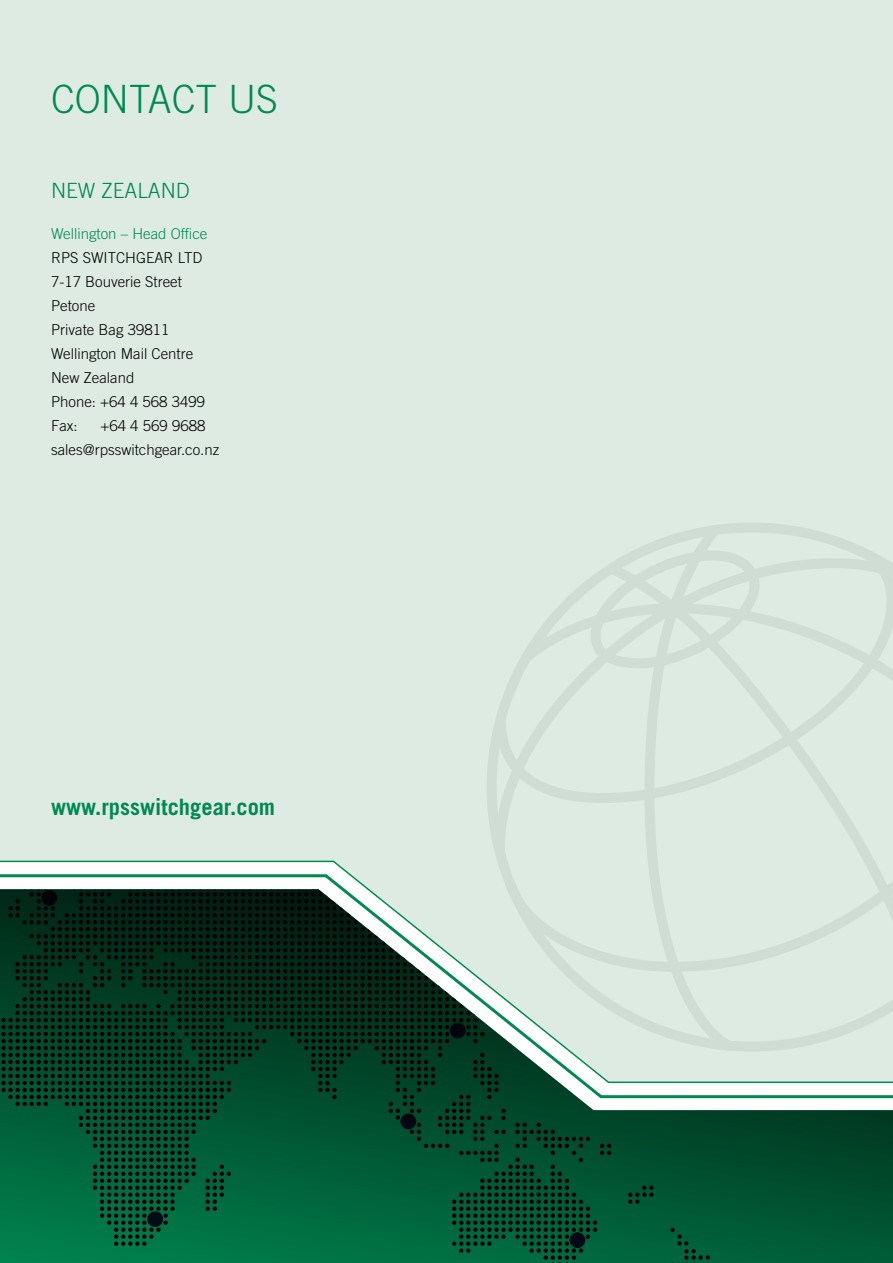
<style>
.page{position:relative;width:893px;height:1263px;background:#fff}
.page>*{position:absolute;margin:0;border:0;box-sizing:border-box;transform-origin:0 0}
.t1{font:300 39px "Trade Gothic LT Std";color:#008a52}
.t2{font:700 22.5px "Trade Gothic LT Std";color:#008a52}
.t3{font:300 21px "Trade Gothic LT Std";color:#008a52}
.t4{font:300 15px/24px "Trade Gothic LT Std";color:#000}
.t5{font:300 15px "Trade Gothic LT Std";color:#008a52}
</style>
<div class="page">
<div style="left:0;top:0;width:893px;height:873px;background:#deebe3"></div>
<svg style="left:482px;top:521px;width:411px;height:352px"></svg>
<svg style="left:0;top:1100px;width:893px;height:163px"></svg>
<svg style="left:0;top:873px;width:893px;height:227px"></svg>
<h1 class="t1" style="left:51px;top:76px;width:228px">CONTACT US</h1>
<h3 class="t3" style="left:51px;top:178px;width:140px">NEW ZEALAND</h3>
<p class="t5" style="left:51px;top:224px;width:158px">Wellington – Head Office</p>
<p class="t4" style="left:51px;top:245px;width:156px">RPS SWITCHGEAR LTD<br>7-17 Bouverie Street<br>Petone<br>Private Bag 39811<br>Wellington Mail Centre<br>New Zealand<br>Phone: +64 4 568 3499<br>Fax:</p>
<p class="t4" style="left:51px;top:413px;width:170px;text-indent:49px">+64 4 569 9688 sales@rpsswitchgear.co.nz</p>
<h2 class="t2" style="left:51px;top:793px;width:226px">www.rpsswitchgear.com</h2>
</div>
